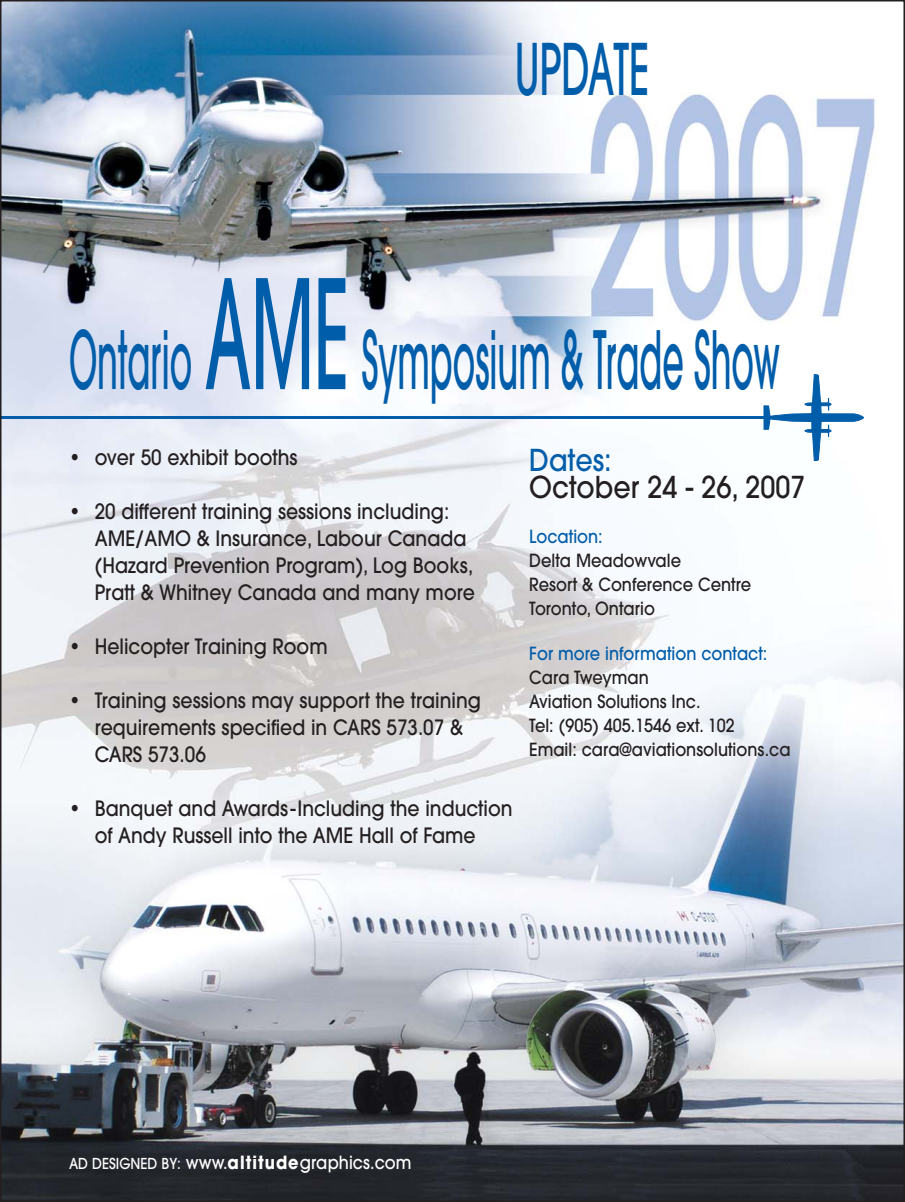
<style>
.page{position:relative;width:905px;height:1202px;background:#fff}
.page>*{position:absolute;margin:0;border:0;box-sizing:border-box;transform-origin:0 0}
.t1{font:500 79.5px "Avant Garde";color:#005daa;scale:.42 1}
.t2{font:500 70.5px "Avant Garde";color:#005daa;scale:.55 1}
.t3{font:500 30px "Avant Garde";color:#231f20;scale:.9 1}
.t4{font:500 30px "Avant Garde";color:#005daa;scale:.9 1}
.t5{font:500 21px/27px "Avant Garde";color:#231f20;scale:.9 1}
.t6{font:500 18px/24px "Avant Garde";color:#231f20;scale:.9 1}
.t7{font:500 18px "Avant Garde";color:#fff;scale:.9 1}
.t8{font:500 18px "Avant Garde";color:#005daa;scale:.9 1}
.s1{font-size:150px}
.s2{font-size:15px}
.s3{font-weight:700}
</style>
<div class="page">
<img style="left:3px;top:3px;width:898px;height:1195px">
<hr style="left:187px;top:416px;width:619px;height:3px;background:#005daa">
<svg style="left:761px;top:374px;width:102px;height:87px"></svg>
<hr style="left:0;top:416px;width:392px;height:3px;background:#005daa">
<h2 class="t2" style="left:514px;top:43px;width:246px">UPDATE</h2>
<h1 class="t1" style="left:69px;top:330px;width:1693px">Ontario <span class="s1">AME</span> Symposium &amp; Trade Show</h1>
<p class="t5" style="left:69px;top:445px;width:255px">• over 50 exhibit booths</p>
<p class="t5" style="left:95px;top:499px;width:424px;text-indent:-26px">• 20 different training sessions including:<br>AME/AMO &amp; Insurance, Labour Canada (Hazard Prevention Program), Log Books, Pratt &amp; Whitney Canada and many more</p>
<p class="t5" style="left:69px;top:634px;width:289px">• Helicopter Training Room</p>
<p class="t5" style="left:95px;top:688px;width:430px;text-indent:-26px">• Training sessions may support the training requirements specified in CARS 573.07 &amp;<br>CARS 573.06</p>
<p class="t5" style="left:69px;top:796px;width:494px;text-align:center">• Banquet and Awards- Including the induction of Andy Russell into the AME Hall of Fame</p>
<h3 class="t4" style="left:529px;top:449px;width:93px">Dates:</h3>
<h3 class="t3" style="left:529px;top:476px;width:308px">October 24 - 26, 2007</h3>
<p class="t8" style="left:529px;top:530px;width:83px">Location:</p>
<p class="t6" style="left:529px;top:550px;width:248px">Delta Meadowvale<br>Resort &amp; Conference Centre<br>Toronto, Ontario</p>
<p class="t8" style="left:529px;top:647px;width:266px">For more information contact:</p>
<p class="t6" style="left:529px;top:667px;width:292px">Cara Tweyman<br>Aviation Solutions Inc.<br>Tel: (905) 405.1546 ext. 102<br>Email: cara@aviationsolutions.ca</p>
<p class="t7" style="left:69px;top:1155px;width:382px"><span class="s2">AD DESIGNED BY:</span> www.<span class="s3">altitude</span>graphics.com</p>
</div>
